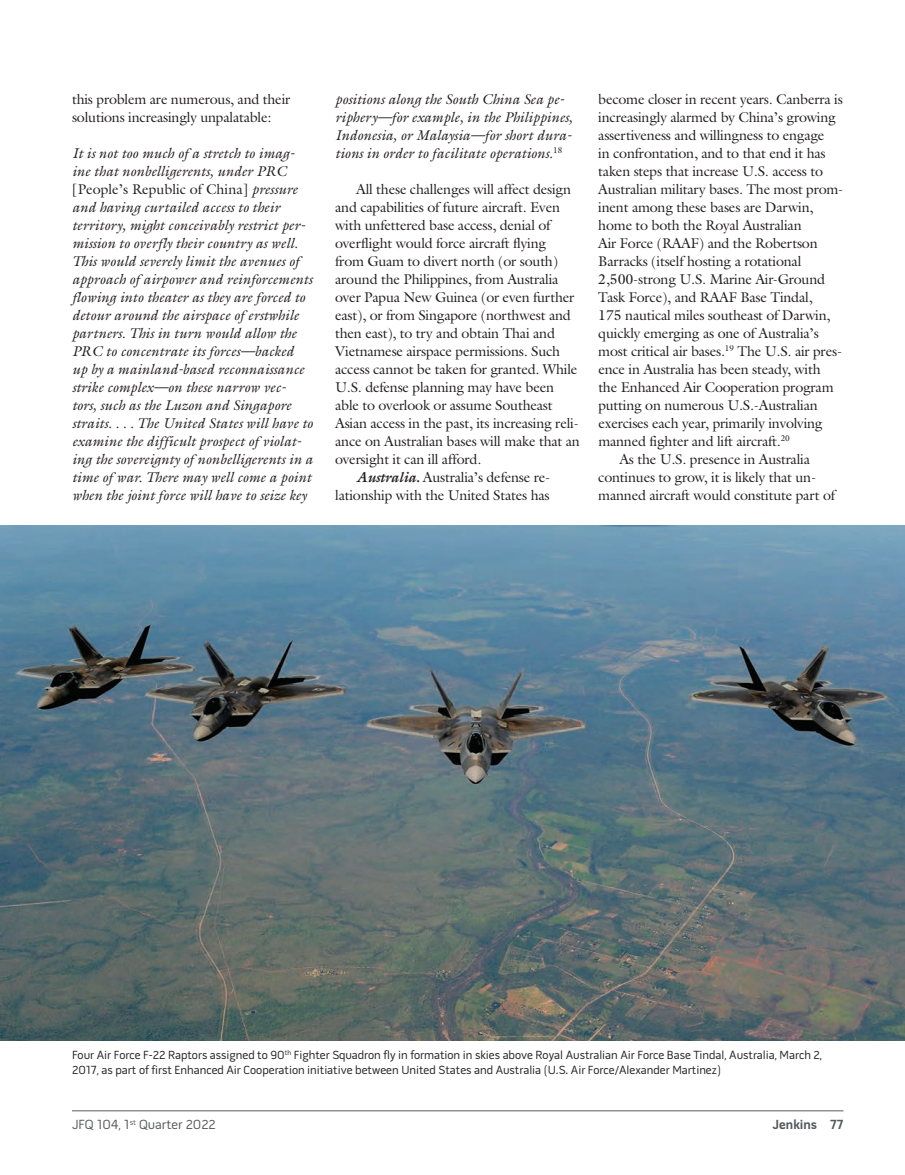
<style>
.page{position:relative;width:905px;height:1175px;background:#fff}
.page>*{position:absolute;margin:0;border:0;box-sizing:border-box;transform-origin:0 0}
.t1{font:14.25px/18px "Galliard Std";letter-spacing:-.015em;color:#231f20}
.t2{font:italic 14.25px/18px "Galliard Std";color:#231f20}
.t3{font:13.5px "Pill Gothic 600 mg";color:#57585a}
.t4{font:700 13.5px "Pill Gothic 600 mg";color:#57585a}
.t5{font:12px/15px "Pill Gothic 600 mg";color:#231f20}
.s1{font-style:normal}
.s2{font-weight:700;font-style:italic}
</style>
<div class="page">
<hr style="left:72px;top:1110px;width:771px;height:1px;background:#57585a">
<img style="left:0;top:525px;width:904px;height:515px">
<p class="t1" style="left:72px;top:89px;width:220px">this problem are numerous, and their solutions increasingly unpalatable:</p>
<p class="t2" style="left:72px;top:143px;width:242px">It is not too much of a stretch to imag&shy;ine that nonbelligerents, under PRC <span class="s1">[People’s Republic of China]</span> pressure and having curtailed access to their territory, might conceivably restrict per&shy;mission to overfly their country as well.<br>This would severely limit the avenues of approach of airpower and reinforcements flowing into theater as they are forced to detour around the airspace of erstwhile partners. This in turn would allow the PRC to concentrate its forces—backed<br>up by a mainland-based reconnaissance strike complex—on these narrow vec&shy;tors, such as the Luzon and Singapore straits. . . . The United States will have to examine the difficult prospect of violat&shy;ing the sovereignty of nonbelligerents in a time of war. There may well come a point when the joint force will have to seize key</p>
<p class="t2" style="left:335px;top:89px;width:239px">positions along the South China Sea pe&shy;riphery—for example, in the Philippines, Indonesia, or Malaysia—for short dura&shy;tions in order to facilitate operations.<sup>18</sup></p>
<p class="t1" style="left:356px;top:179px;width:216px">All these challenges will affect design</p>
<p class="t1" style="left:335px;top:197px;width:226px">and capabilities of future aircraft. Even</p>
<p class="t1" style="left:335px;top:215px;width:217px">with unfettered base access, denial of</p>
<p class="t1" style="left:335px;top:233px;width:212px">overflight would force aircraft flying</p>
<p class="t1" style="left:335px;top:251px;width:224px">from Guam to divert north (or south)</p>
<p class="t1" style="left:335px;top:269px;width:225px">around the Philippines, from Australia</p>
<p class="t1" style="left:335px;top:287px;width:240px">over Papua New Guinea (or even further</p>
<p class="t1" style="left:335px;top:305px;width:237px">east), or from Singapore (northwest and</p>
<p class="t1" style="left:335px;top:323px;width:221px">then east), to try and obtain Thai and</p>
<p class="t1" style="left:335px;top:341px;width:226px">Vietnamese airspace permissions. Such</p>
<p class="t1" style="left:335px;top:359px;width:244px">access cannot be taken for granted. While</p>
<p class="t1" style="left:335px;top:377px;width:220px">U.S. defense planning may have been</p>
<p class="t1" style="left:335px;top:395px;width:219px">able to overlook or assume Southeast</p>
<p class="t1" style="left:335px;top:413px;width:245px">Asian access in the past, its increasing reli-</p>
<p class="t1" style="left:335px;top:431px;width:246px">ance on Australian bases will make that an</p>
<p class="t1" style="left:335px;top:449px;width:148px">oversight it can ill afford.</p>
<p class="t1" style="left:356px;top:467px;width:196px"><span class="s2">Australia.</span> Australia’s defense re-</p>
<p class="t1" style="left:335px;top:485px;width:216px">lationship with the United States has</p>
<p class="t1" style="left:598px;top:89px;width:246px">become closer in recent years. Canberra is</p>
<p class="t1" style="left:598px;top:107px;width:239px">increasingly alarmed by China’s growing</p>
<p class="t1" style="left:598px;top:125px;width:228px">assertiveness and willingness to engage</p>
<p class="t1" style="left:598px;top:143px;width:229px">in confrontation, and to that end it has</p>
<p class="t1" style="left:598px;top:161px;width:226px">taken steps that increase U.S. access to</p>
<p class="t1" style="left:598px;top:179px;width:246px">Australian military bases. The most prom-</p>
<p class="t1" style="left:598px;top:197px;width:217px">inent among these bases are Darwin,</p>
<p class="t1" style="left:598px;top:215px;width:205px">home to both the Royal Australian</p>
<p class="t1" style="left:598px;top:233px;width:221px">Air Force (RAAF) and the Robertson</p>
<p class="t1" style="left:598px;top:251px;width:205px">Barracks (itself hosting a rotational</p>
<p class="t1" style="left:598px;top:269px;width:228px">2,500-strong U.S. Marine Air-Ground</p>
<p class="t1" style="left:598px;top:287px;width:216px">Task Force), and RAAF Base Tindal,</p>
<p class="t1" style="left:598px;top:305px;width:234px">175 nautical miles southeast of Darwin,</p>
<p class="t1" style="left:598px;top:323px;width:222px">quickly emerging as one of Australia’s</p>
<p class="t1" style="left:598px;top:341px;width:245px">most critical air bases.<sup>19</sup> The U.S. air pres-</p>
<p class="t1" style="left:598px;top:359px;width:224px">ence in Australia has been steady, with</p>
<p class="t1" style="left:598px;top:377px;width:237px">the Enhanced Air Cooperation program</p>
<p class="t1" style="left:598px;top:395px;width:221px">putting on numerous U.S.-Australian</p>
<p class="t1" style="left:598px;top:413px;width:226px">exercises each year, primarily involving</p>
<p class="t1" style="left:598px;top:431px;width:193px">manned fighter and lift aircraft.<sup>20</sup></p>
<p class="t1" style="left:619px;top:449px;width:192px">As the U.S. presence in Australia</p>
<p class="t1" style="left:598px;top:467px;width:219px">continues to grow, it is likely that un-</p>
<p class="t1" style="left:598px;top:485px;width:238px">manned aircraft would constitute part of</p>
<p class="t5" style="left:72px;top:1048px;width:751px">Four Air Force F-22 Raptors assigned to 90<sup>th</sup> Fighter Squadron fly in formation in skies above Royal Australian Air Force Base Tindal, Australia, March 2,<br>2017, as part of first Enhanced Air Cooperation initiative between United States and Australia (U.S. Air Force/Alexander Martinez)</p>
<p class="t3" style="left:72px;top:1119px;width:145px">JFQ 104, 1<sup>st</sup> Quarter 2022</p>
<p class="t4" style="left:772px;top:1119px;width:72px">Jenkins 77</p>
</div>
